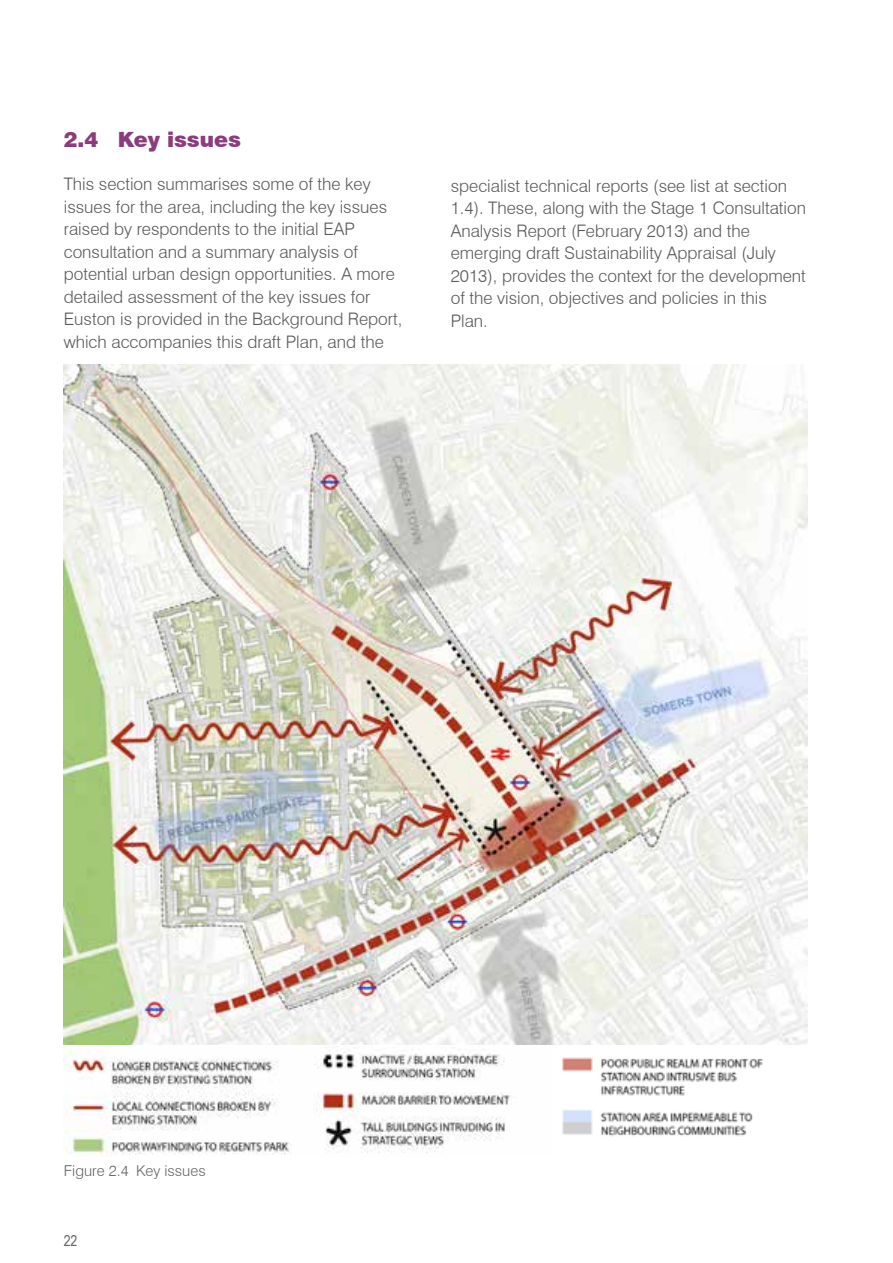
<style>
.page{position:relative;width:893px;height:1263px;background:#fff}
.page>*{position:absolute;margin:0;border:0;box-sizing:border-box;transform-origin:0 0}
.t1{font:900 21px "Swiss 721 BT";color:#8b3d7b}
.t2{font:300 17.25px/22.5px "Swiss 721 BT";color:#58595b}
.t3{font:300 15px "Swiss 721 BT";color:#636466}
.t4{font:15px "Arial Narrow";color:#636466}
</style>
<div class="page">
<img style="left:64px;top:364px;width:744px;height:681px">
<img style="left:313px;top:1046px;width:198px;height:107px">
<img style="left:562px;top:1057px;width:201px;height:79px">
<img style="left:64px;top:1046px;width:227px;height:109px">
<p class="t1" style="left:64px;top:126px;width:179px">2.4 Key issues</p>
<p class="t2" style="left:64px;top:173px;width:340px">This section summarises some of the key issues for the area, including the key issues raised by respondents to the initial EAP consultation and a summary analysis of potential urban design opportunities. A more detailed assessment of the key issues for Euston is provided in the Background Report, which accompanies this draft Plan, and the</p>
<p class="t2" style="left:451px;top:174px;width:357px">specialist technical reports (see list at section 1.4). These, along with the Stage 1 Consultation Analysis Report (February 2013) and the emerging draft Sustainability Appraisal (July 2013), provides the context for the development of the vision, objectives and policies in this Plan.</p>
<p class="t3" style="left:64px;top:1161px;width:143px">Figure 2.4 Key issues</p>
<p class="t4" style="left:64px;top:1230px;width:15px">22</p>
</div>
